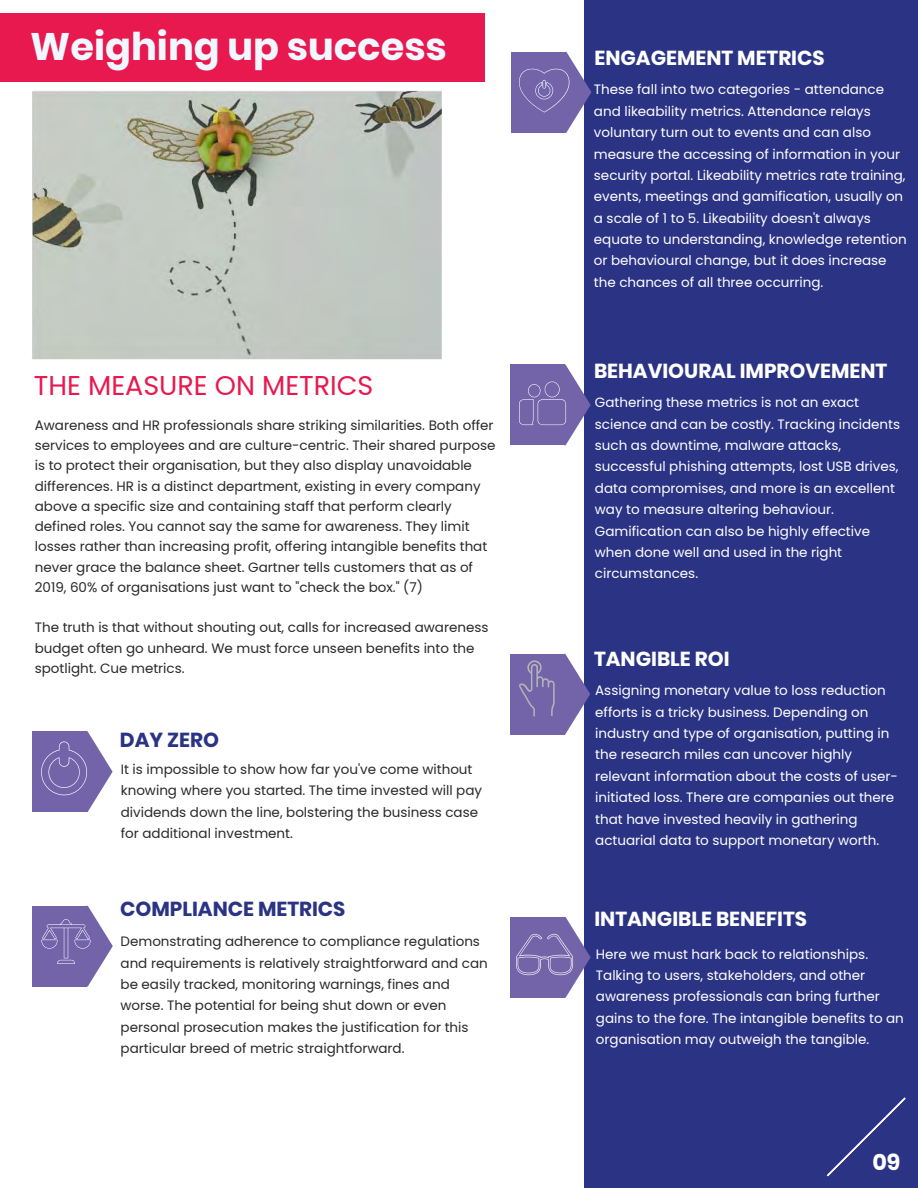
<style>
.page{position:relative;width:918px;height:1188px;background:#fff}
.page>*{position:absolute;margin:0;border:0;box-sizing:border-box;transform-origin:0 0}
.t1{font:700 38.25px "Poppins";color:#f1f7ff}
.t2{font:27px "Poppins";color:#e7194f}
.t3{font:700 22.5px "Poppins";color:#fff}
.t4{font:700 20.25px "Poppins";color:#fff}
.t5{font:700 20.25px "Poppins";color:#2b3484}
.t6{font:13.5px/21.3px "Poppins";color:#fff}
.t7{font:13.5px/20.2px "Poppins";color:#292929}
</style>
<div class="page">
<div style="left:584px;top:0;width:334px;height:1188px;background:#2b3484"></div>
<div style="left:0;top:14px;width:484px;height:68px;background:#e7194f"></div>
<img style="left:32px;top:90px;width:410px;height:270px">
<svg style="left:826px;top:1097px;width:80px;height:80px"></svg>
<div style="left:33px;top:731px;width:54px;height:81px;background:#7363a9"></div>
<hr style="left:32px;top:731px;width:2px;height:81px;background:#7363a9">
<div style="left:512px;top:52px;width:54px;height:81px;background:#7363a9"></div>
<hr style="left:511px;top:52px;width:1px;height:81px;background:#7363a9">
<div style="left:511px;top:365px;width:54px;height:80px;background:#7363a9"></div>
<hr style="left:510px;top:365px;width:2px;height:80px;background:#7363a9">
<div style="left:511px;top:654px;width:53px;height:80px;background:#7363a9"></div>
<hr style="left:510px;top:654px;width:1px;height:80px;background:#7363a9">
<svg style="left:564px;top:654px;width:26px;height:80px"></svg>
<div style="left:34px;top:906px;width:53px;height:80px;background:#7363a9"></div>
<hr style="left:32px;top:906px;width:2px;height:80px;background:#7363a9">
<div style="left:511px;top:917px;width:54px;height:81px;background:#7363a9"></div>
<hr style="left:510px;top:917px;width:2px;height:81px;background:#7363a9">
<svg style="left:519px;top:660px;width:36px;height:57px"></svg>
<svg style="left:519px;top:365px;width:72px;height:80px"></svg>
<svg style="left:516px;top:917px;width:75px;height:81px"></svg>
<svg style="left:519px;top:52px;width:72px;height:81px"></svg>
<svg style="left:41px;top:731px;width:72px;height:81px"></svg>
<svg style="left:41px;top:906px;width:72px;height:80px"></svg>
<h1 class="t1" style="left:30px;top:19px;width:418px">Weighing up success</h1>
<h2 class="t2" style="left:34px;top:373px;width:341px">THE MEASURE ON METRICS</h2>
<p class="t7" style="left:35px;top:416px;width:462px">Awareness and HR professionals share striking similarities. Both offer services to employees and are culture-centric. Their shared purpose is to protect their organisation, but they also display unavoidable differences. HR is a distinct department, existing in every company above a specific size and containing staff that perform clearly defined roles. You cannot say the same for awareness. They limit losses rather than increasing profit, offering intangible benefits that never grace the balance sheet. Gartner tells customers that as of 2019, 60% of organisations just want to "check the box." (7)</p>
<p class="t7" style="left:35px;top:618px;width:455px">The truth is that without shouting out, calls for increased awareness budget often go unheard. We must force unseen benefits into the spotlight. Cue metrics.</p>
<h3 class="t5" style="left:120px;top:726px;width:101px">DAY ZERO</h3>
<p class="t7" style="left:121px;top:759px;width:363px;line-height:21.3px">It is impossible to show how far you've come without knowing where you started. The time invested will pay dividends down the line, bolstering the business case for additional investment.</p>
<h3 class="t5" style="left:120px;top:894px;width:227px">COMPLIANCE METRICS</h3>
<p class="t7" style="left:121px;top:931px;width:369px;line-height:21.5px">Demonstrating adherence to compliance regulations and requirements is relatively straightforward and can be easily tracked, monitoring warnings, fines and worse. The potential for being shut down or even personal prosecution makes the justification for this particular breed of metric straightforward.</p>
<h3 class="t4" style="left:595px;top:44px;width:232px">ENGAGEMENT METRICS</h3>
<p class="t6" style="left:594px;top:80px;width:314px">These fall into two categories - attendance and likeability metrics. Attendance relays voluntary turn out to events and can also measure the accessing of information in your security portal. Likeability metrics rate training, events, meetings and gamification, usually on a scale of 1 to 5. Likeability doesn't always equate to understanding, knowledge retention or behavioural change, but it does increase the chances of all three occurring.</p>
<h3 class="t4" style="left:594px;top:357px;width:295px">BEHAVIOURAL IMPROVEMENT</h3>
<p class="t6" style="left:595px;top:393px;width:307px">Gathering these metrics is not an exact science and can be costly. Tracking incidents such as downtime, malware attacks, successful phishing attempts, lost USB drives, data compromises, and more is an excellent way to measure altering behaviour.<br>Gamification can also be highly effective when done well and used in the right circumstances.</p>
<h3 class="t4" style="left:594px;top:645px;width:137px">TANGIBLE ROI</h3>
<p class="t6" style="left:595px;top:681px;width:304px">Assigning monetary value to loss reduction efforts is a tricky business. Depending on industry and type of organisation, putting in the research miles can uncover highly relevant information about the costs of user&shy;initiated loss. There are companies out there that have invested heavily in gathering actuarial data to support monetary worth.</p>
<h3 class="t4" style="left:594px;top:905px;width:214px">INTANGIBLE BENEFITS</h3>
<p class="t6" style="left:596px;top:944px;width:310px">Here we must hark back to relationships.<br>Talking to users, stakeholders, and other awareness professionals can bring further gains to the fore. The intangible benefits to an organisation may outweigh the tangible.</p>
<h3 class="t3" style="left:872px;top:1147px;width:30px">09</h3>
</div>
